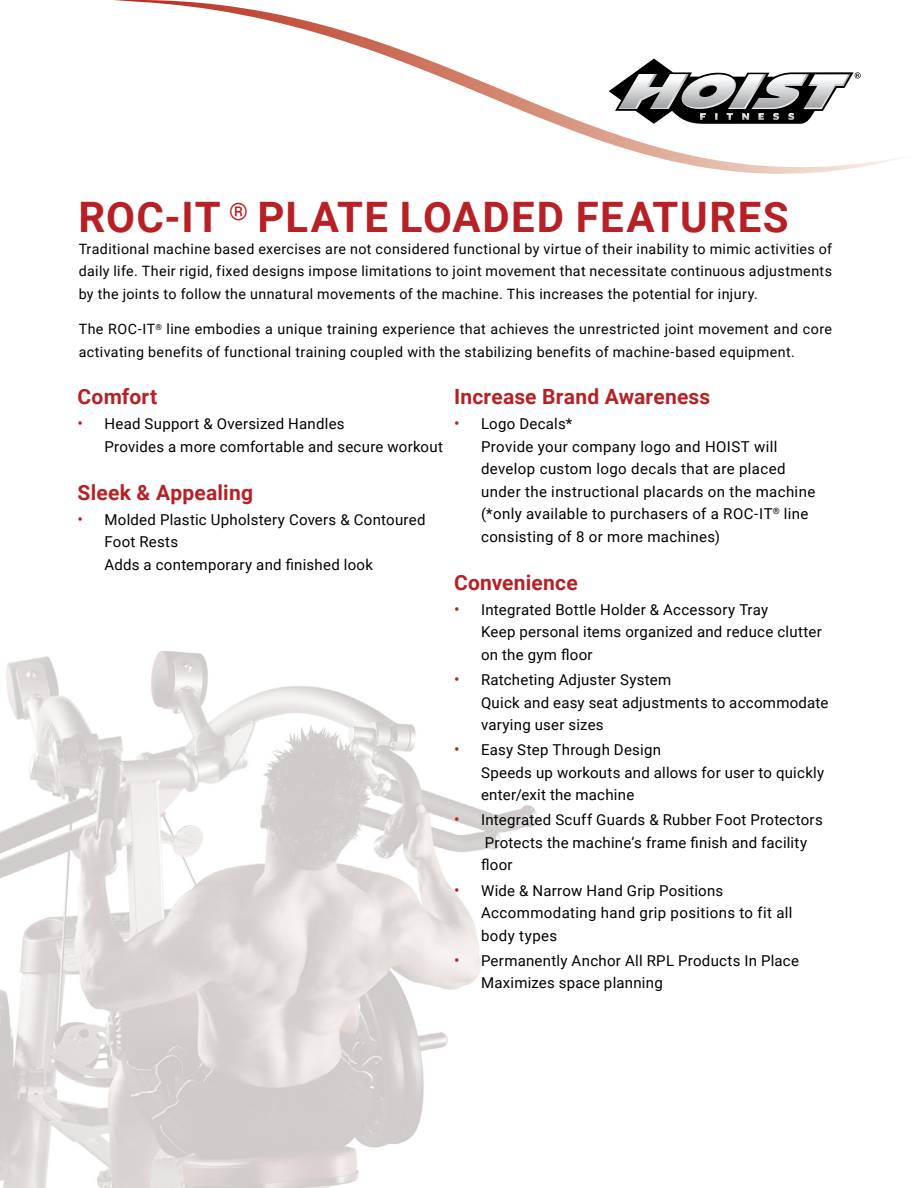
<style>
.page{position:relative;width:918px;height:1188px;background:#fff}
.page>*{position:absolute;margin:0;border:0;box-sizing:border-box;transform-origin:0 0}
.Paragraph_1{font:700 42px "Roboto";letter-spacing:.035em;color:#b72126}
.bullet{font:700 21px "Roboto";letter-spacing:.01em;color:#b72126}
.t1{font:15px/22.5px "Roboto";letter-spacing:.02em;color:#000101}
.t2{font:14.25px/22.5px "Roboto";letter-spacing:.03em;color:#000101;text-align:justify}
.s1{font-size:16.5px;color:#b72126}
</style>
<div class="page">
<img style="left:0;top:651px;width:538px;height:537px">
<svg style="left:114px;top:0;width:790px;height:174px"></svg>
<svg style="left:609px;top:59px;width:252px;height:65px"></svg>
<p class="Paragraph_1" style="left:78px;top:188px;width:712px">ROC-IT <sup>®</sup> PLATE LOADED FEATURES</p>
<p class="t2" style="left:79px;top:237px;width:755px">Traditional machine based exercises are not considered functional by virtue of their inability to mimic activities of daily life. Their rigid, fixed designs impose limitations to joint movement that necessitate continuous adjustments by the joints to follow the unnatural movements of the machine. This increases the potential for injury.</p>
<p class="t2" style="left:79px;top:318px;width:755px">The ROC-IT<sup>®</sup> line embodies a unique training experience that achieves the unrestricted joint movement and core activating benefits of functional training coupled with the stabilizing benefits of machine-based equipment.</p>
<p class="bullet" style="left:78px;top:382px;width:81px">Comfort</p>
<p class="t1" style="left:105px;top:412px;width:340px;text-indent:-27px"><span class="s1">•</span> Head Support &amp; Oversized Handles<br>Provides a more comfortable and secure workout</p>
<p class="bullet" style="left:78px;top:477px;width:177px">Sleek &amp; Appealing</p>
<p class="t1" style="left:105px;top:508px;width:323px;text-indent:-27px"><span class="s1">•</span> Molded Plastic Upholstery Covers &amp; Contoured<br>Foot Rests<br>Adds a contemporary and finished look</p>
<p class="bullet" style="left:454px;top:382px;width:258px">Increase Brand Awareness</p>
<p class="t1" style="left:481px;top:412px;width:336px;text-indent:-27px"><span class="s1">•</span> Logo Decals*<br>Provide your company logo and HOIST will develop custom logo decals that are placed under the instructional placards on the machine (*only available to purchasers of a ROC-IT<sup>®</sup> line consisting of 8 or more machines)</p>
<p class="bullet" style="left:454px;top:567px;width:125px">Convenience</p>
<p class="t1" style="left:481px;top:598px;width:342px;text-indent:-27px"><span class="s1">•</span> Integrated Bottle Holder &amp; Accessory Tray<br>Keep personal items organized and reduce clutter on the gym floor</p>
<p class="t1" style="left:481px;top:668px;width:349px;text-indent:-27px"><span class="s1">•</span> Ratcheting Adjuster System<br>Quick and easy seat adjustments to accommodate varying user sizes</p>
<p class="t1" style="left:481px;top:738px;width:345px;text-indent:-27px"><span class="s1">•</span> Easy Step Through Design<br>Speeds up workouts and allows for user to quickly enter/exit the machine</p>
<p class="t1" style="left:481px;top:808px;width:343px;text-indent:-27px"><span class="s1">•</span> Integrated Scuff Guards &amp; Rubber Foot Protectors<br>Protects the machine’s frame finish and facility floor</p>
<p class="t1" style="left:481px;top:878px;width:313px;text-indent:-27px"><span class="s1">•</span> Wide &amp; Narrow Hand Grip Positions<br>Accommodating hand grip positions to fit all body types</p>
<p class="t1" style="left:481px;top:949px;width:320px;text-indent:-27px"><span class="s1">•</span> Permanently Anchor All RPL Products In Place<br>Maximizes space planning</p>
</div>
